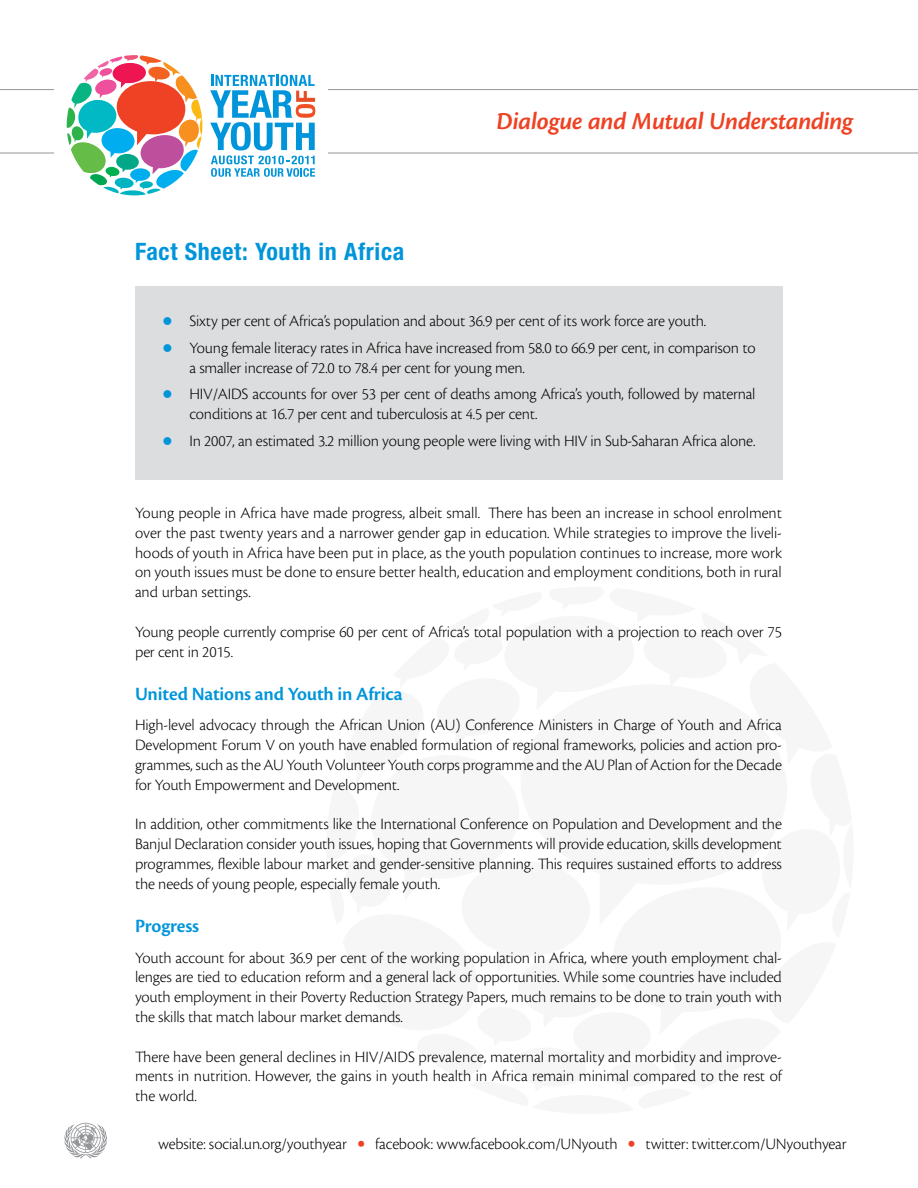
<style>
.page{position:relative;width:918px;height:1188px;background:#fff}
.page>*{position:absolute;margin:0;border:0;box-sizing:border-box;transform-origin:0 0}
.t1{font:50.1px "UN Logo";color:#939598}
.t2{font:italic 600 25.5px "Cronos Pro";letter-spacing:-.01em;color:#ef4123}
.t3{font:700 condensed 24px "Helvetica Neue LT Std";letter-spacing:.03em;color:#0095da}
.t4{font:600 19.5px "Cronos Pro";letter-spacing:-.01em;color:#0095da}
.t5{font:300 16.5px/19.8px "Cronos Pro";letter-spacing:-.01em;color:#000;text-align:justify}
.s1{font-weight:700;font-size:22.5px;color:#ef4123}
</style>
<div class="page">
<svg style="left:0;top:89px;width:918px;height:64px"></svg>
<div style="left:54px;top:31px;width:274px;height:180px;background:#fff"></div>
<svg style="left:210px;top:75px;width:105px;height:102px"></svg>
<svg style="left:67px;top:55px;width:135px;height:140px"></svg>
<div style="left:135px;top:286px;width:648px;height:194px;background:#dcddde"></div>
<h2 class="t2" style="left:496px;top:106px;width:358px">Dialogue and Mutual Understanding</h2>
<h1 class="t1" style="left:62px;top:1111px;width:49px">asdf</h1>
<h3 class="t3" style="left:135px;top:237px;width:271px">Fact Sheet: Youth in Africa</h3>
<p class="t5" style="left:189px;top:308px;width:568px;line-height:26.5px">Sixty per cent of Africa’s population and about 36.9 per cent of its work force are youth.<br>Young female literacy rates in Africa have increased from 58.0 to 66.9 per cent, in comparison to</p>
<p class="t5" style="left:189px;top:354px;width:568px;line-height:26.5px">a smaller increase of 72.0 to 78.4 per cent for young men.<br>HIV/AIDS accounts for over 53 per cent of deaths among Africa’s youth, followed by maternal</p>
<p class="t5" style="left:189px;top:400px;width:568px;line-height:26.5px">conditions at 16.7 per cent and tuberculosis at 4.5 per cent.<br>In 2007, an estimated 3.2 million young people were living with HIV in Sub-Saharan Africa alone.</p>
<p class="t5" style="left:135px;top:503px;width:649px">Young people in Africa have made progress, albeit small. There has been an increase in school enrolment over the past twenty years and a narrower gender gap in education. While strategies to improve the liveli&shy;hoods of youth in Africa have been put in place, as the youth population continues to increase, more work on youth issues must be done to ensure better health, education and employment conditions, both in rural and urban settings.</p>
<p class="t5" style="left:135px;top:622px;width:649px">Young people currently comprise 60 per cent of Africa’s total population with a projection to reach over 75 per cent in 2015.</p>
<p class="t4" style="left:135px;top:683px;width:269px">United Nations and Youth in Africa</p>
<p class="t5" style="left:135px;top:715px;width:649px">High-level advocacy through the African Union (AU) Conference Ministers in Charge of Youth and Africa Development Forum V on youth have enabled formulation of regional frameworks, policies and action pro&shy;grammes, such as the AU Youth Volunteer Youth corps programme and the AU Plan of Action for the Decade for Youth Empowerment and Development.</p>
<p class="t5" style="left:135px;top:814px;width:649px">In addition, other commitments like the International Conference on Population and Development and the Banjul Declaration consider youth issues, hoping that Governments will provide education, skills development programmes, flexible labour market and gender-sensitive planning. This requires sustained efforts to address the needs of young people, especially female youth.</p>
<p class="t4" style="left:135px;top:915px;width:66px">Progress</p>
<p class="t5" style="left:135px;top:947px;width:649px">Youth account for about 36.9 per cent of the working population in Africa, where youth employment chal&shy;lenges are tied to education reform and a general lack of opportunities. While some countries have included youth employment in their Poverty Reduction Strategy Papers, much remains to be done to train youth with the skills that match labour market demands.</p>
<p class="t5" style="left:135px;top:1046px;width:649px">There have been general declines in HIV/AIDS prevalence, maternal mortality and morbidity and improve&shy;ments in nutrition. However, the gains in youth health in Africa remain minimal compared to the rest of the world.</p>
<p class="t5" style="left:158px;top:1134px;width:690px">website: social.un.org/youthyear <span class="s1">•</span> facebook: www.facebook.com/UNyouth <span class="s1">•</span> twitter: twitter.com/UNyouthyear</p>
</div>
